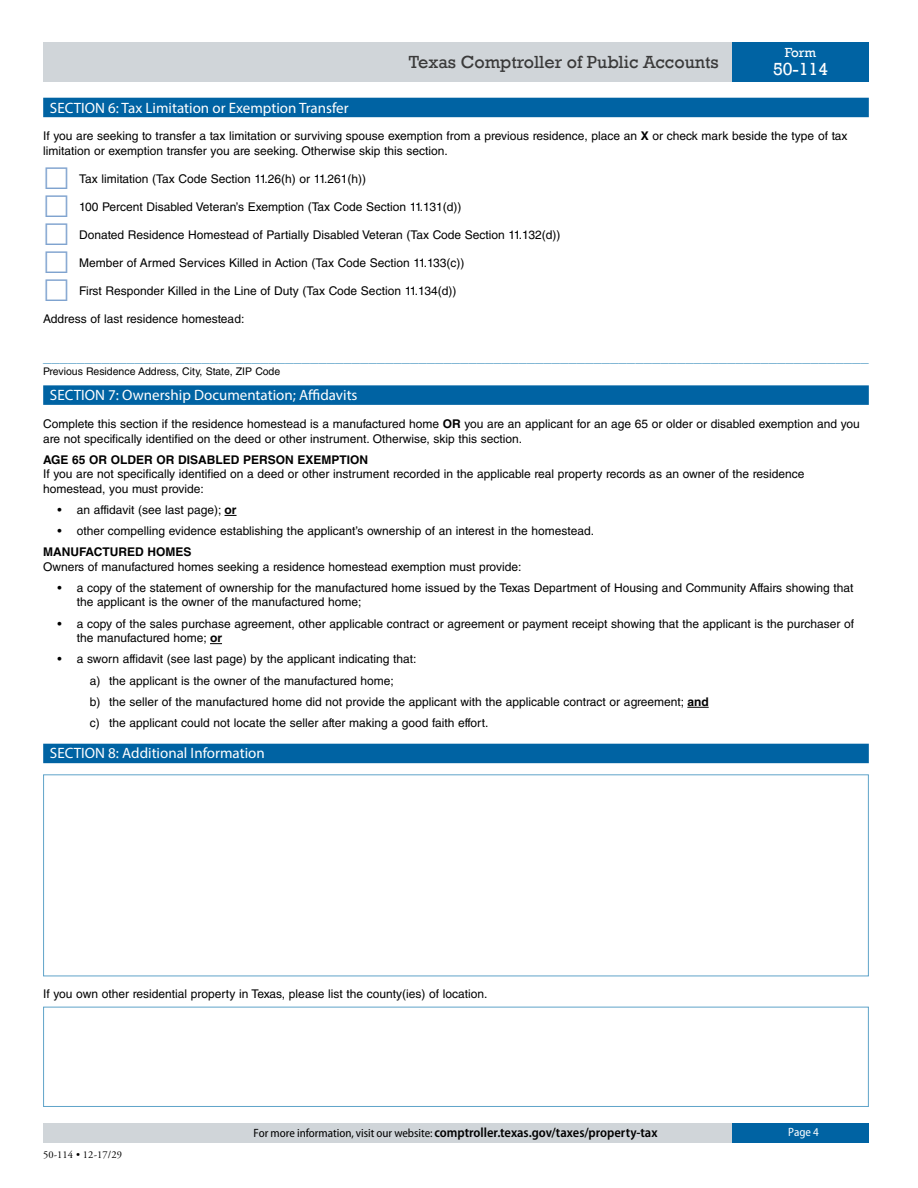
<style>
.page{position:relative;width:918px;height:1188px;background:#fff}
.page>*{position:absolute;margin:0;border:0;box-sizing:border-box;transform-origin:0 0}
.t1{font:18px "Rockwell";color:#3a3a3a}
.t2{font:18px "Rockwell";color:#fff}
.Divider_Bar{font:15px "Myriad Pro";color:#fff}
.t3{font:15px "Helvetica LT Std";color:#5fa3c9}
.t4{font:600 semi-condensed 13.5px "Myriad Pro";color:#000}
.t5{font:13.5px "Rockwell";color:#fff}
.Body_text{font:12px/14.4px "Helvetica LT Std";color:#000}
.Body_text-2{font:700 12px "Helvetica LT Std";color:#000}
.t6{font:semi-condensed 12px "Myriad Pro";color:#fff}
.t7{font:10.5px "Helvetica LT Std";color:#000}
.t8{font:10.5px "Adobe Garamond Pro";letter-spacing:.01em;color:#000}
.s1{font-weight:700}
.s2{font-weight:400;font-size:12px}
</style>
<div class="page">
<div style="left:43px;top:42px;width:689px;height:39px;background:#d0d5d9"></div>
<div style="left:732px;top:42px;width:137px;height:39px;background:#0063a3"></div>
<div style="left:43px;top:1123px;width:689px;height:19px;background:#d0d5d9"></div>
<div style="left:732px;top:1123px;width:137px;height:19px;background:#0063a3"></div>
<div style="left:43px;top:98px;width:826px;height:19px;background:#0063a3"></div>
<div style="left:43px;top:385px;width:826px;height:20px;background:#0063a3"></div>
<svg style="left:225px;top:515px;width:12px;height:1px"></svg>
<svg style="left:210px;top:643px;width:12px;height:1px"></svg>
<svg style="left:687px;top:707px;width:22px;height:1px"></svg>
<div style="left:43px;top:744px;width:826px;height:19px;background:#0063a3"></div>
<div style="left:43px;top:774px;width:826px;height:202px;border:1px solid #5fa3c9"></div>
<div style="left:43px;top:1007px;width:826px;height:100px;border:1px solid #5fa3c9"></div>
<h1 class="t1" style="left:409px;top:51px;width:311px">Texas Comptroller of Public Accounts</h1>
<p class="t5" style="left:785px;top:45px;width:33px">Form</p>
<h1 class="t2" style="left:773px;top:59px;width:57px">50-114</h1>
<h2 class="Divider_Bar" style="left:50px;top:98px;width:300px">SECTION 6: Tax Limitation or Exemption Transfer</h2>
<p class="Body_text" style="left:43px;top:129px;width:806px">If you are seeking to transfer a tax limitation or surviving spouse exemption from a previous residence, place an <span class="s1">X</span> or check mark beside the type of tax limitation or exemption transfer you are seeking. Otherwise skip this section.</p>
<p class="Body_text" style="left:79px;top:171px;width:288px">Tax limitation (Tax Code Section 11.26(h) or 11.261(h))</p>
<p class="Body_text" style="left:79px;top:199px;width:384px">100 Percent Disabled Veteran’s Exemption (Tax Code Section 11.131(d))</p>
<p class="Body_text" style="left:79px;top:227px;width:483px">Donated Residence Homestead of Partially Disabled Veteran (Tax Code Section 11.132(d))</p>
<p class="Body_text" style="left:79px;top:255px;width:387px">Member of Armed Services Killed in Action (Tax Code Section 11.133(c))</p>
<p class="Body_text" style="left:79px;top:283px;width:379px">First Responder Killed in the Line of Duty (Tax Code Section 11.134(d))</p>
<p class="Body_text" style="left:43px;top:311px;width:203px">Address of last residence homestead:</p>
<p class="t3" style="left:43px;top:348px;width:827px">___________________________________________________________________________________________________</p>
<p class="t7" style="left:43px;top:366px;width:239px">Previous Residence Address, City, State, ZIP Code</p>
<h2 class="Divider_Bar" style="left:50px;top:386px;width:309px">SECTION 7: Ownership Documentation; Affidavits</h2>
<p class="Body_text" style="left:43px;top:417px;width:818px">Complete this section if the residence homestead is a manufactured home <span class="s1">OR</span> you are an applicant for an age 65 or older or disabled exemption and you are not specifically identified on the deed or other instrument. Otherwise, skip this section.</p>
<p class="Body_text-2" style="left:43px;top:452px;width:327px">AGE 65 OR OLDER OR DISABLED PERSON EXEMPTION</p>
<p class="Body_text" style="left:43px;top:467px;width:763px">If you are not specifically identified on a deed or other instrument recorded in the applicable real property records as an owner of the residence homestead, you must provide:</p>
<p class="Body_text" style="left:57px;top:502px;width:181px">• an affidavit (see last page); <span class="s1">or</span></p>
<p class="Body_text" style="left:57px;top:524px;width:538px">• other compelling evidence establishing the applicant’s ownership of an interest in the homestead.</p>
<p class="Body_text-2" style="left:43px;top:545px;width:150px">MANUFACTURED HOMES</p>
<p class="Body_text" style="left:43px;top:559px;width:480px">Owners of manufactured homes seeking a residence homestead exemption must provide:</p>
<p class="Body_text" style="left:77px;top:581px;width:778px;text-indent:-20px">• a copy of the statement of ownership for the manufactured home issued by the Texas Department of Housing and Community Affairs showing that the applicant is the owner of the manufactured home;</p>
<p class="Body_text" style="left:77px;top:616px;width:779px;text-indent:-20px">• a copy of the sales purchase agreement, other applicable contract or agreement or payment receipt showing that the applicant is the purchaser of the manufactured home; <span class="s1">or</span></p>
<p class="Body_text" style="left:57px;top:652px;width:361px">• a sworn affidavit (see last page) by the applicant indicating that:</p>
<p class="Body_text" style="left:90px;top:673px;width:306px">a) the applicant is the owner of the manufactured home;</p>
<p class="Body_text" style="left:90px;top:694px;width:621px">b) the seller of the manufactured home did not provide the applicant with the applicable contract or agreement; <span class="s1">and</span></p>
<p class="Body_text" style="left:90px;top:716px;width:400px">c) the applicant could not locate the seller after making a good faith effort.</p>
<h2 class="Divider_Bar" style="left:50px;top:744px;width:216px">SECTION 8: Additional Information</h2>
<p class="Body_text" style="left:43px;top:986px;width:446px">If you own other residential property in Texas, please list the county(ies) of location.</p>
<p class="t8" style="left:43px;top:1149px;width:80px">50-114 • 12-17/29</p>
<p class="t4" style="left:254px;top:1125px;width:405px"><span class="s2">For more information, visit our website:</span> comptroller.texas.gov/taxes/property-tax</p>
<p class="t6" style="left:788px;top:1126px;width:32px">Page 4</p>
</div>
